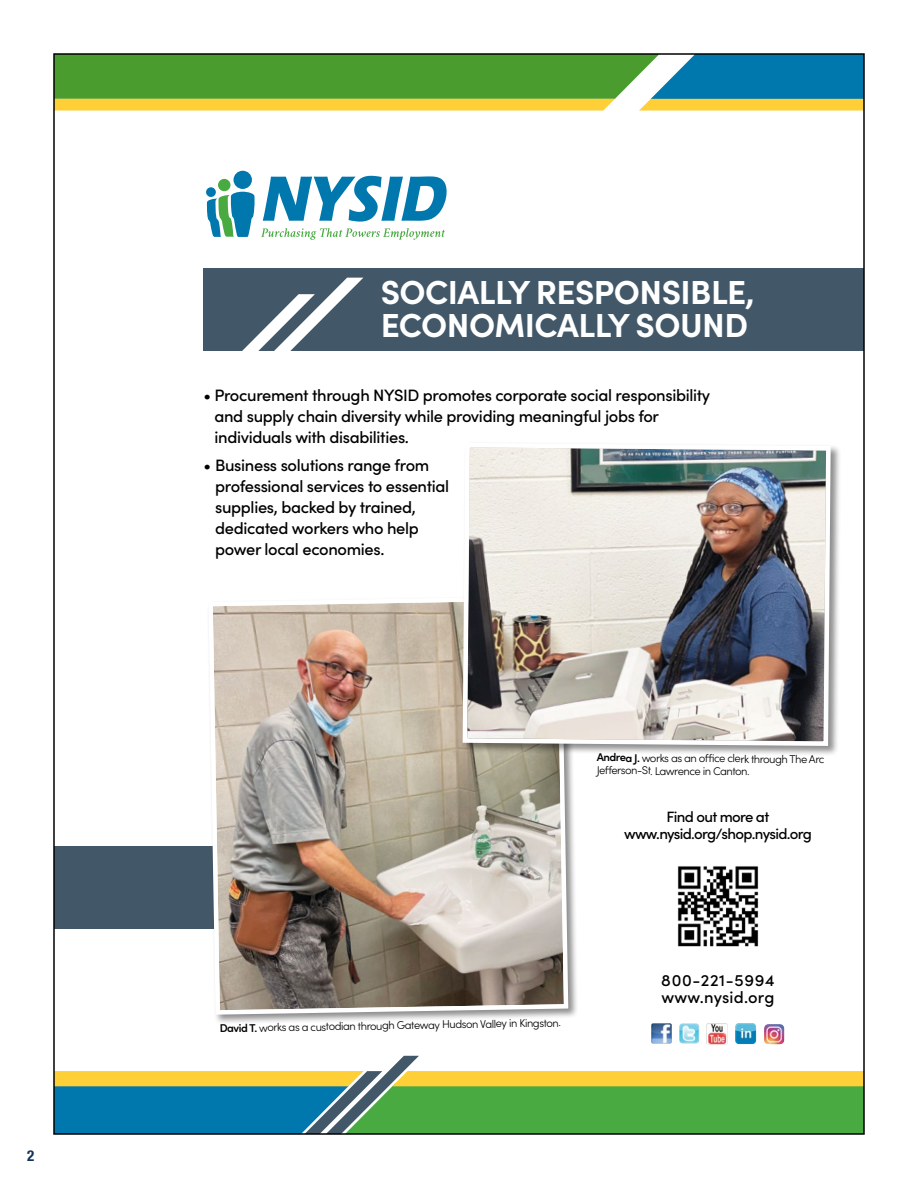
<style>
.page{position:relative;width:918px;height:1188px;background:#fff}
.page>*{position:absolute;margin:0;border:0;box-sizing:border-box;transform-origin:0 0}
.t1{font:700 33.3px/33.8px "Sofia Pro";letter-spacing:-.015em;color:#fff}
.t2{font:500 16.5px/21px "Sofia Pro";letter-spacing:-.02em;color:#000}
.t3{font:500 16.5px/17.1px "Sofia Pro";letter-spacing:.015em;color:#000}
.t4{font:500 15px/17.2px "Sofia Pro";letter-spacing:-.045em;color:#000;text-align:center}
.t5{font:700 condensed 15px "Helvetica Neue";color:#16325a}
.t6{font:300 11.25px/12.1px "Sofia Pro";letter-spacing:-.055em;color:#000}
.s1{font-weight:600}
</style>
<div class="page">
<div style="left:203px;top:268px;width:661px;height:83px;background:#425868"></div>
<div style="left:54px;top:846px;width:425px;height:83px;background:#425868"></div>
<svg style="left:242px;top:278px;width:121px;height:73px"></svg>
<svg style="left:56px;top:56px;width:806px;height:55px;background:#6aa553"></svg>
<svg style="left:56px;top:1071px;width:806px;height:61px;background:#64a65a"></svg>
<img style="left:651px;top:1023px;width:21px;height:21px">
<img style="left:679px;top:1023px;width:20px;height:20px">
<img style="left:706px;top:1023px;width:22px;height:22px">
<img style="left:735px;top:1023px;width:20px;height:21px">
<img style="left:764px;top:1024px;width:20px;height:20px">
<svg style="left:263px;top:176px;width:184px;height:46px"></svg>
<svg style="left:206px;top:171px;width:49px;height:66px"></svg>
<div style="left:218px;top:179px;width:13px;height:12px;background:#49aa42;border-radius:50%"></div>
<svg style="left:261px;top:228px;width:184px;height:12px"></svg>
<img style="left:206px;top:602px;width:365px;height:530px">
<div style="left:461px;top:441px;width:380px;height:316px;background:#000;opacity:.45"></div>
<img style="left:460px;top:441px;width:373px;height:307px">
<img style="left:677px;top:866px;width:82px;height:81px">
<p class="t5" style="left:27px;top:1147px;width:9px">2</p>
<h1 class="t1" style="left:381px;top:272px;width:375px">SOCIALLY RESPONSIBLE,<br>ECONOMICALLY SOUND</h1>
<p class="t2" style="left:214px;top:383px;width:497px;text-indent:-11px">• Procurement through NYSID promotes corporate social responsibility and supply chain diversity while providing meaningful jobs for individuals with disabilities.</p>
<p class="t2" style="left:215px;top:454px;width:236px;text-indent:-12px">• Business solutions range from professional services to essential supplies, backed by trained, dedicated workers who help power local economies.</p>
<p class="t6" style="left:597px;top:752px;width:229px"><span class="s1">Andrea J.</span> works as an office clerk through The Arc<br>Jefferson-St. Lawrence in Canton.</p>
<p class="t4" style="left:624px;top:807px;width:189px">Find out more at www.nysid.org/shop.nysid.org</p>
<p class="t6" style="left:220px;top:1022px;width:343px;rotate:-1deg"><span class="s1">David T.</span> works as a custodian through Gateway Hudson Valley in Kingston.</p>
<p class="t3" style="left:661px;top:971px;width:115px">800-221-5994 www.nysid.org</p>
</div>
